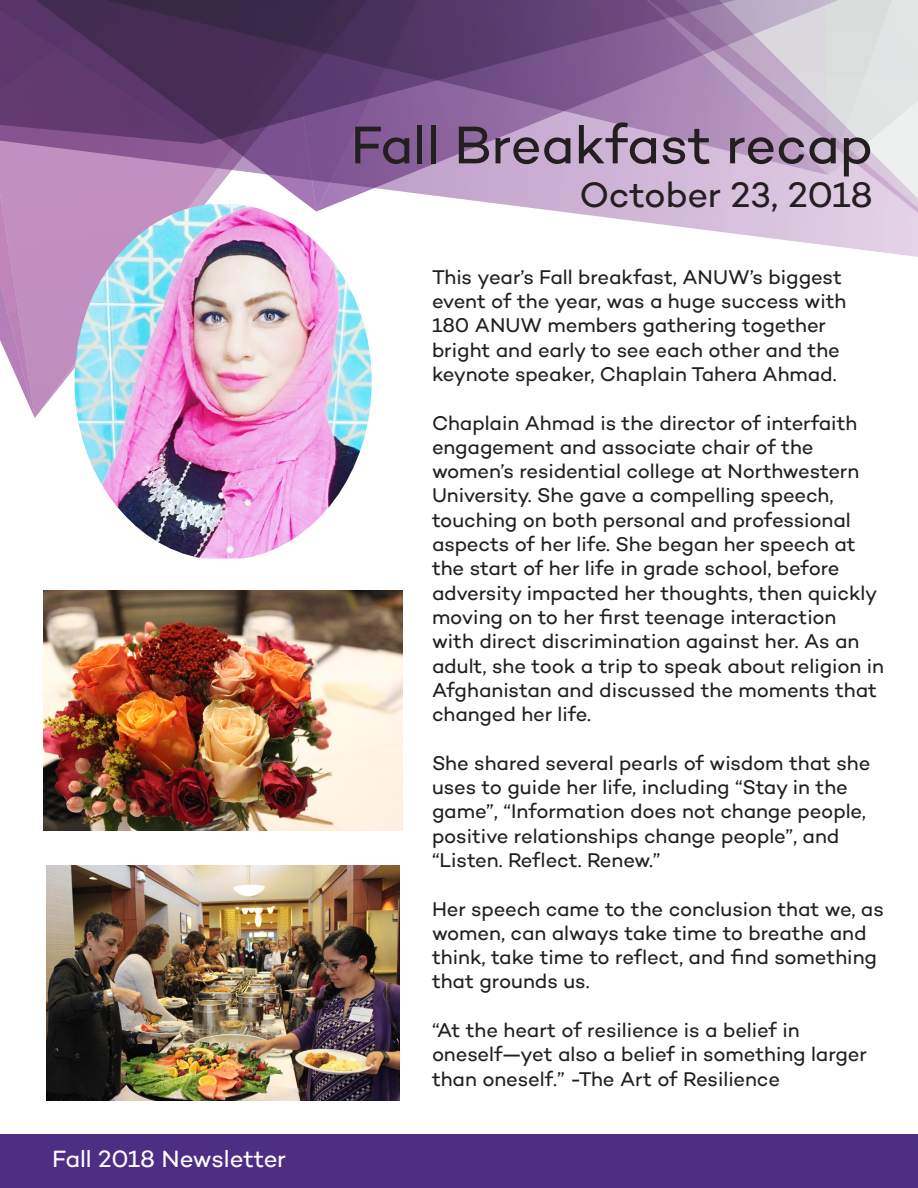
<style>
.page{position:relative;width:918px;height:1188px;background:#fff}
.page>*{position:absolute;margin:0;border:0;box-sizing:border-box;transform-origin:0 0}
.t1{font:54px "Campton";letter-spacing:-.01em;color:#231f20}
.t2{font:36px "Campton";letter-spacing:-.01em;color:#231f20}
.t3{font:24px "Campton";letter-spacing:-.005em;color:#fff}
.t4{font:20.25px/24.3px "Campton";letter-spacing:-.005em;color:#231f20}
</style>
<div class="page">
<svg style="left:564px;top:212px;width:354px;height:45px"></svg>
<svg style="left:857px;top:0;width:61px;height:199px;background:#e2e0e4"></svg>
<svg style="left:0;top:0;width:316px;height:418px;background:#825d8b"></svg>
<svg style="left:316px;top:0;width:541px;height:212px;background:#a085ad"></svg>
<div style="left:0;top:1134px;width:918px;height:54px;background:#4d2e84"></div>
<img style="left:44px;top:591px;width:359px;height:239px">
<img style="left:46px;top:865px;width:354px;height:236px">
<img style="left:75px;top:204px;width:297px;height:354px">
<p class="t3" style="left:52px;top:1143px;width:236px">Fall 2018 Newsletter</p>
<p class="t1" style="left:351px;top:111px;width:524px">Fall Breakfast recap</p>
<p class="t2" style="left:580px;top:172px;width:295px">October 23, 2018</p>
<p class="t4" style="left:432px;top:264px;width:416px">This year’s Fall breakfast, ANUW’s biggest event of the year, was a huge success with 180 ANUW members gathering together bright and early to see each other and the keynote speaker, Chaplain Tahera Ahmad.</p>
<p class="t4" style="left:432px;top:410px;width:454px">Chaplain Ahmad is the director of interfaith engagement and associate chair of the women’s residential college at Northwestern University. She gave a compelling speech, touching on both personal and professional aspects of her life. She began her speech at the start of her life in grade school, before adversity impacted her thoughts, then quickly moving on to her first teenage interaction<br>with direct discrimination against her. As an adult, she took a trip to speak about religion in Afghanistan and discussed the moments that changed her life.</p>
<p class="t4" style="left:432px;top:750px;width:440px">She shared several pearls of wisdom that she uses to guide her life, including “Stay in the game”, “Information does not change people, positive relationships change people”, and “Listen. Reflect. Renew.”</p>
<p class="t4" style="left:432px;top:896px;width:453px">Her speech came to the conclusion that we, as women, can always take time to breathe and think, take time to reflect, and find something that grounds us.</p>
<p class="t4" style="left:432px;top:1018px;width:436px">“At the heart of resilience is a belief in oneself—yet also a belief in something larger than oneself.” -The Art of Resilience</p>
</div>
